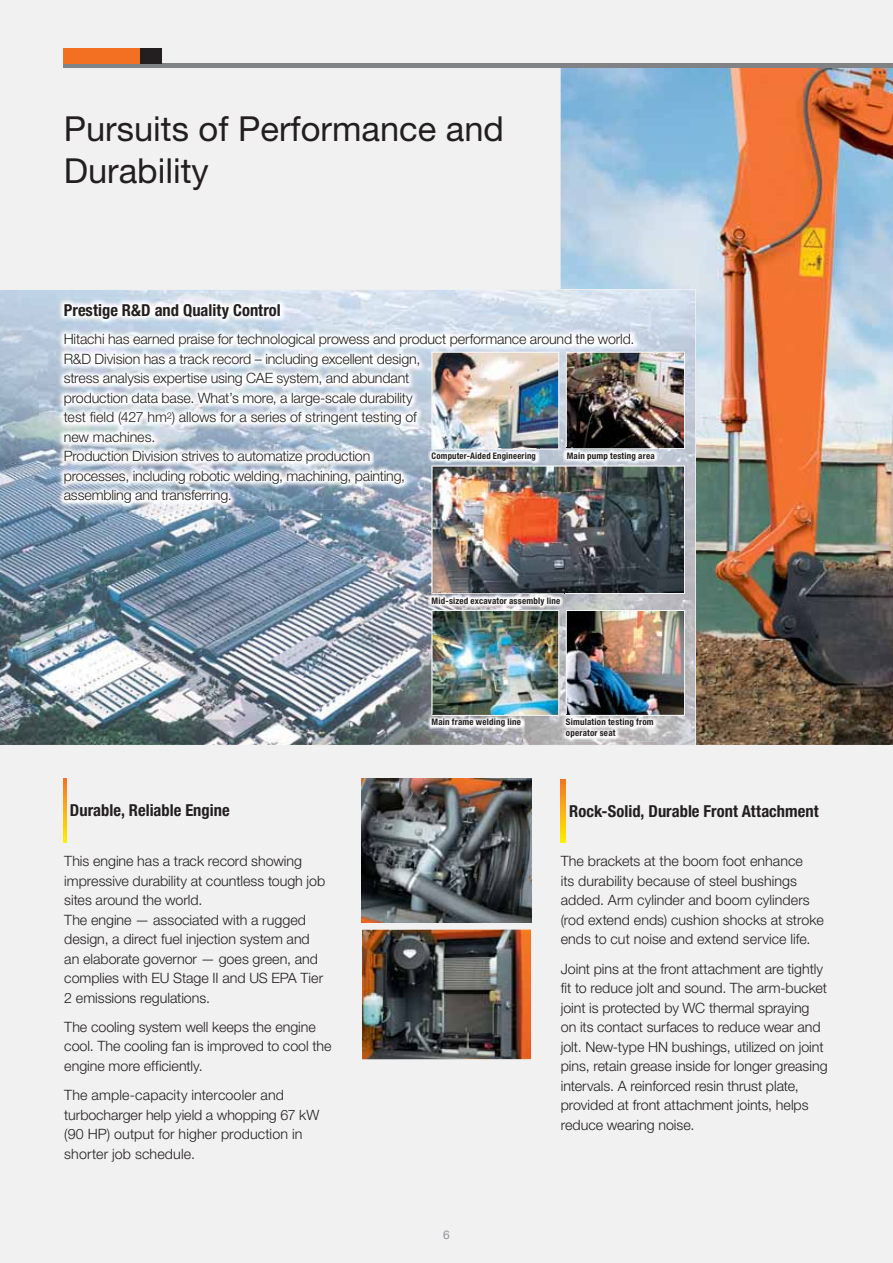
<style>
.page{position:relative;width:893px;height:1263px;background:#f1f1f2}
.page>*{position:absolute;margin:0;border:0;box-sizing:border-box;transform-origin:0 0}
.t1{font:34.5px/42px "Helvetica Neue";color:#231f20}
.t2{font:700 condensed 16.5px "Helvetica Neue";color:#231f20}
.t3{font:300 14.25px/19.5px "Helvetica Neue";letter-spacing:-.005em;color:#231f20}
.t4{font:12px "Helvetica Neue";color:#939598}
.t5{font:700 condensed 9px/10.5px "Helvetica Neue";letter-spacing:.02em;color:#231f20}
</style>
<div class="page">
<img style="left:561px;top:68px;width:332px;height:677px">
<img style="left:0;top:289px;width:696px;height:456px">
<hr style="left:64px;top:64px;width:829px;height:4px;background:#808285">
<div style="left:64px;top:48px;width:77px;height:16px;background:#f36f21"></div>
<div style="left:141px;top:48px;width:21px;height:16px;background:#231f20"></div>
<svg style="left:561px;top:779px;width:4px;height:63px"></svg>
<img style="left:57px;top:298px;width:317px;height:212px">
<img style="left:374px;top:298px;width:266px;height:105px">
<img style="left:374px;top:403px;width:106px;height:107px">
<img style="left:534px;top:403px;width:53px;height:63px">
<img style="left:480px;top:464px;width:54px;height:2px">
<img style="left:587px;top:464px;width:53px;height:2px">
<img style="left:432px;top:352px;width:127px;height:97px">
<img style="left:566px;top:352px;width:119px;height:97px">
<img style="left:432px;top:466px;width:253px;height:128px">
<img style="left:432px;top:610px;width:127px;height:106px">
<img style="left:566px;top:610px;width:119px;height:106px">
<img style="left:428px;top:448px;width:111px;height:16px">
<img style="left:432px;top:448px;width:107px;height:1px">
<img style="left:563px;top:448px;width:96px;height:16px">
<img style="left:566px;top:448px;width:93px;height:1px">
<img style="left:428px;top:593px;width:136px;height:16px">
<img style="left:432px;top:593px;width:132px;height:1px">
<img style="left:428px;top:715px;width:97px;height:16px">
<img style="left:432px;top:715px;width:93px;height:1px">
<img style="left:562px;top:715px;width:95px;height:27px">
<img style="left:566px;top:715px;width:91px;height:1px">
<svg style="left:64px;top:779px;width:3px;height:63px"></svg>
<img style="left:362px;top:779px;width:169px;height:143px">
<img style="left:362px;top:929px;width:169px;height:130px">
<h1 class="t1" style="left:64px;top:112px;width:442px">Pursuits of Performance and<br>Durability</h1>
<p class="t2" style="left:64px;top:304px;width:219px">Prestige R&amp;D and Quality Control</p>
<p class="t3" style="left:64px;top:331px;width:572px">Hitachi has earned praise for technological prowess and product performance around the world.<br>R&amp;D Division has a track record – including excellent design,<br>stress analysis expertise using CAE system, and abundant<br>production data base. What’s more, a large-scale durability<br>test field (427 hm<sup>2</sup>) allows for a series of stringent testing of<br>new machines.<br>Production Division strives to automatize production<br>processes, including robotic welding, machining, painting,<br>assembling and transferring.</p>
<p class="t5" style="left:432px;top:451px;width:106px">Computer-Aided Engineering</p>
<p class="t5" style="left:567px;top:451px;width:89px">Main pump testing area</p>
<p class="t5" style="left:432px;top:596px;width:130px">Mid-sized excavator assembly line</p>
<p class="t2" style="left:70px;top:805px;width:161px">Durable, Reliable Engine</p>
<p class="t3" style="left:64px;top:853px;width:262px">This engine has a track record showing impressive durability at countless tough job sites around the world.<br>The engine — associated with a rugged design, a direct fuel injection system and an elaborate governor — goes green, and complies with EU Stage II and US EPA Tier 2 emissions regulations.</p>
<p class="t3" style="left:64px;top:1019px;width:269px">The cooling system well keeps the engine cool. The cooling fan is improved to cool the engine more efficiently.</p>
<p class="t3" style="left:64px;top:1087px;width:256px">The ample-capacity intercooler and turbocharger help yield a whopping 67 kW (90 HP) output for higher production in shorter job schedule.</p>
<p class="t5" style="left:432px;top:718px;width:91px">Main frame welding line</p>
<p class="t5" style="left:566px;top:718px;width:89px">Simulation testing from operator seat</p>
<p class="t2" style="left:569px;top:805px;width:251px">Rock-Solid, Durable Front Attachment</p>
<p class="t4" style="left:443px;top:1231px;width:8px">6</p>
<p class="t3" style="left:561px;top:853px;width:264px">The brackets at the boom foot enhance<br>its durability because of steel bushings added. Arm cylinder and boom cylinders (rod extend ends) cushion shocks at stroke ends to cut noise and extend service life.</p>
<p class="t3" style="left:561px;top:960px;width:268px">Joint pins at the front attachment are tightly fit to reduce jolt and sound. The arm-bucket joint is protected by WC thermal spraying on its contact surfaces to reduce wear and jolt. New-type HN bushings, utilized on joint pins, retain grease inside for longer greasing intervals. A reinforced resin thrust plate, provided at front attachment joints, helps reduce wearing noise.</p>
</div>
